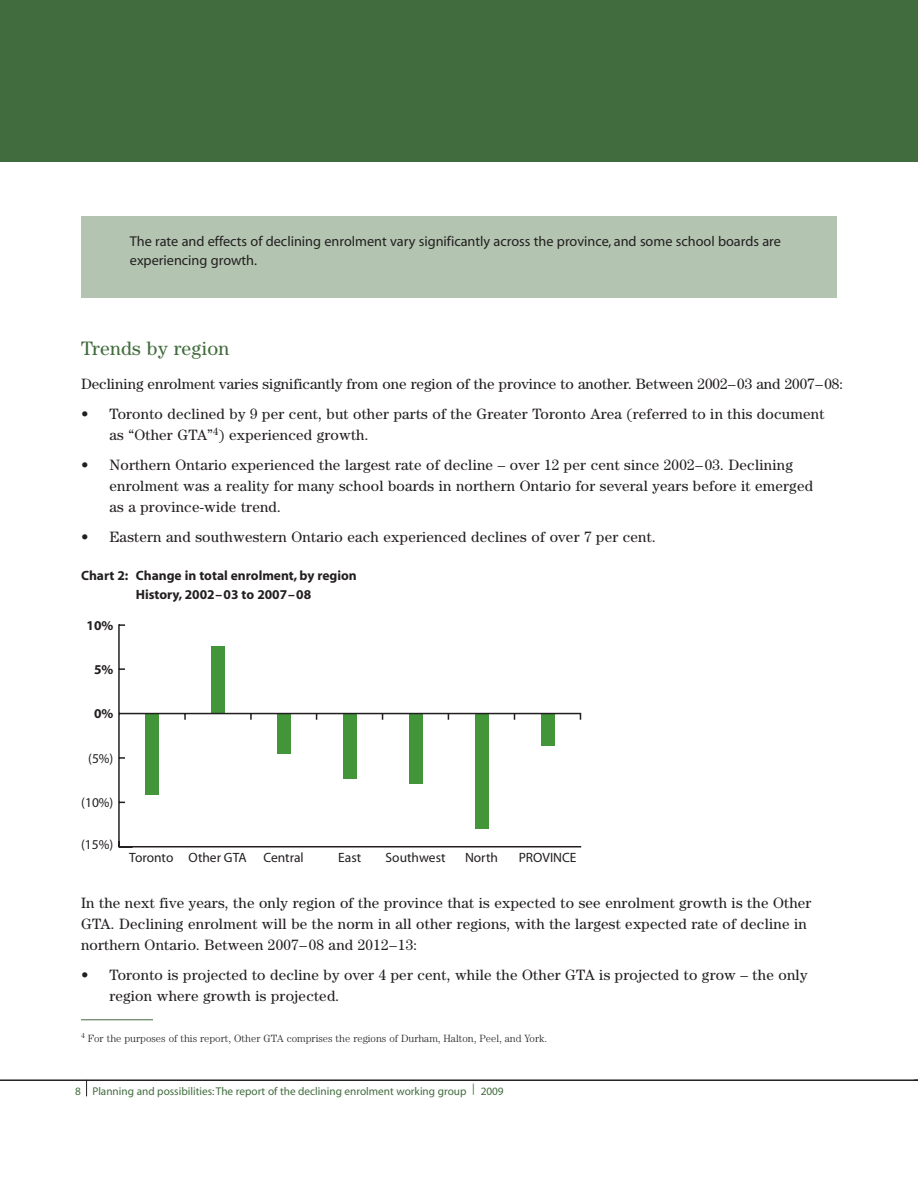
<style>
.page{position:relative;width:918px;height:1188px;background:#fff}
.page>*{position:absolute;margin:0;border:0;box-sizing:border-box;transform-origin:0 0}
.t1{font:19.5px "Century";letter-spacing:.015em;color:#416c3d}
.t2{font:15px/21px "Century";letter-spacing:.015em;color:#231f20}
.t3{font:14.25px/18.8px "Myriad";color:#231f20}
.t4{font:700 13.5px/19.5px "Myriad";color:#231f20}
.t5{font:13.5px "Myriad";color:#231f20}
.t6{font:11.25px "Myriad";color:#416c3d}
.t7{font:300 10.5px "Century";color:#231f20}
</style>
<div class="page">
<svg style="left:86px;top:1081px;width:1px;height:15px"></svg>
<hr style="left:0;top:1079px;width:918px;height:2px;background:#231f20">
<div style="left:0;top:0;width:918px;height:162px;background:#416c3d"></div>
<div style="left:145px;top:714px;width:14px;height:80px;background:#439539"></div>
<div style="left:211px;top:646px;width:14px;height:68px;background:#439539"></div>
<div style="left:277px;top:713px;width:14px;height:41px;background:#439539"></div>
<div style="left:343px;top:714px;width:13px;height:65px;background:#439539"></div>
<div style="left:409px;top:714px;width:13px;height:69px;background:#439539"></div>
<div style="left:475px;top:714px;width:14px;height:115px;background:#439539"></div>
<div style="left:541px;top:713px;width:14px;height:32px;background:#439539"></div>
<hr style="left:119px;top:846px;width:462px;height:2px;background:#231f20">
<svg style="left:184px;top:714px;width:2px;height:6px"></svg>
<svg style="left:250px;top:714px;width:2px;height:6px"></svg>
<hr style="left:118px;top:624px;width:2px;height:224px;background:#231f20">
<hr style="left:119px;top:713px;width:462px;height:1px;background:#231f20">
<hr style="left:81px;top:1020px;width:72px;height:1px;background:#416c3d">
<div style="left:81px;top:216px;width:756px;height:82px;background:#b3c4b1"></div>
<p class="t3" style="left:130px;top:233px;width:653px">The rate and effects of declining enrolment vary significantly across the province, and some school boards are experiencing growth.</p>
<h1 class="t1" style="left:81px;top:341px;width:150px">Trends by region</h1>
<p class="t2" style="left:81px;top:375px;width:764px">Declining enrolment varies significantly from one region of the province to another. Between 2002–03 and 2007–08:</p>
<p class="t2" style="left:109px;top:405px;width:717px;text-indent:-28px">• Toronto declined by 9 per cent, but other parts of the Greater Toronto Area (referred to in this document as “Other GTA”<sup>4</sup>) experienced growth.</p>
<p class="t2" style="left:109px;top:456px;width:705px;text-indent:-28px">• Northern Ontario experienced the largest rate of decline – over 12 per cent since 2002–03. Declining enrolment was a reality for many school boards in northern Ontario for several years before it emerged as a province-wide trend.</p>
<p class="t2" style="left:81px;top:528px;width:576px">• Eastern and southwestern Ontario each experienced declines of over 7 per cent.</p>
<p class="t4" style="left:136px;top:566px;width:223px;text-indent:-55px">Chart 2: Change in total enrolment, by region<br>History, 2002– 03 to 2007– 08</p>
<p class="t4" style="left:87px;top:617px;width:28px">10%</p>
<p class="t4" style="left:94px;top:661px;width:21px">5%</p>
<p class="t4" style="left:94px;top:705px;width:21px">0%</p>
<p class="t5" style="left:88px;top:753px;width:27px">(5%)</p>
<p class="t5" style="left:81px;top:798px;width:34px">(10%)</p>
<p class="t5" style="left:81px;top:839px;width:34px">(15%)</p>
<p class="t5" style="left:129px;top:853px;width:119px">Toronto Other GTA</p>
<p class="t5" style="left:338px;top:853px;width:24px">East</p>
<p class="t5" style="left:263px;top:853px;width:42px">Central</p>
<p class="t5" style="left:386px;top:853px;width:61px">Southwest</p>
<p class="t5" style="left:465px;top:853px;width:34px">North</p>
<p class="t5" style="left:519px;top:853px;width:59px">PROVINCE</p>
<p class="t2" style="left:81px;top:893px;width:732px">In the next five years, the only region of the province that is expected to see enrolment growth is the Other<br>GTA. Declining enrolment will be the norm in all other regions, with the largest expected rate of decline in northern Ontario. Between 2007–08 and 2012–13:</p>
<p class="t2" style="left:109px;top:965px;width:700px;text-indent:-28px">• Toronto is projected to decline by over 4 per cent, while the Other GTA is projected to grow – the only region where growth is projected.</p>
<p class="t7" style="left:81px;top:1035px;width:468px"><sup>4</sup> For the purposes of this report, Other GTA comprises the regions of Durham, Halton, Peel, and York.</p>
<p class="t6" style="left:75px;top:1087px;width:430px">8 Planning and possibilities: The report of the declining enrolment working group | 2009</p>
</div>
